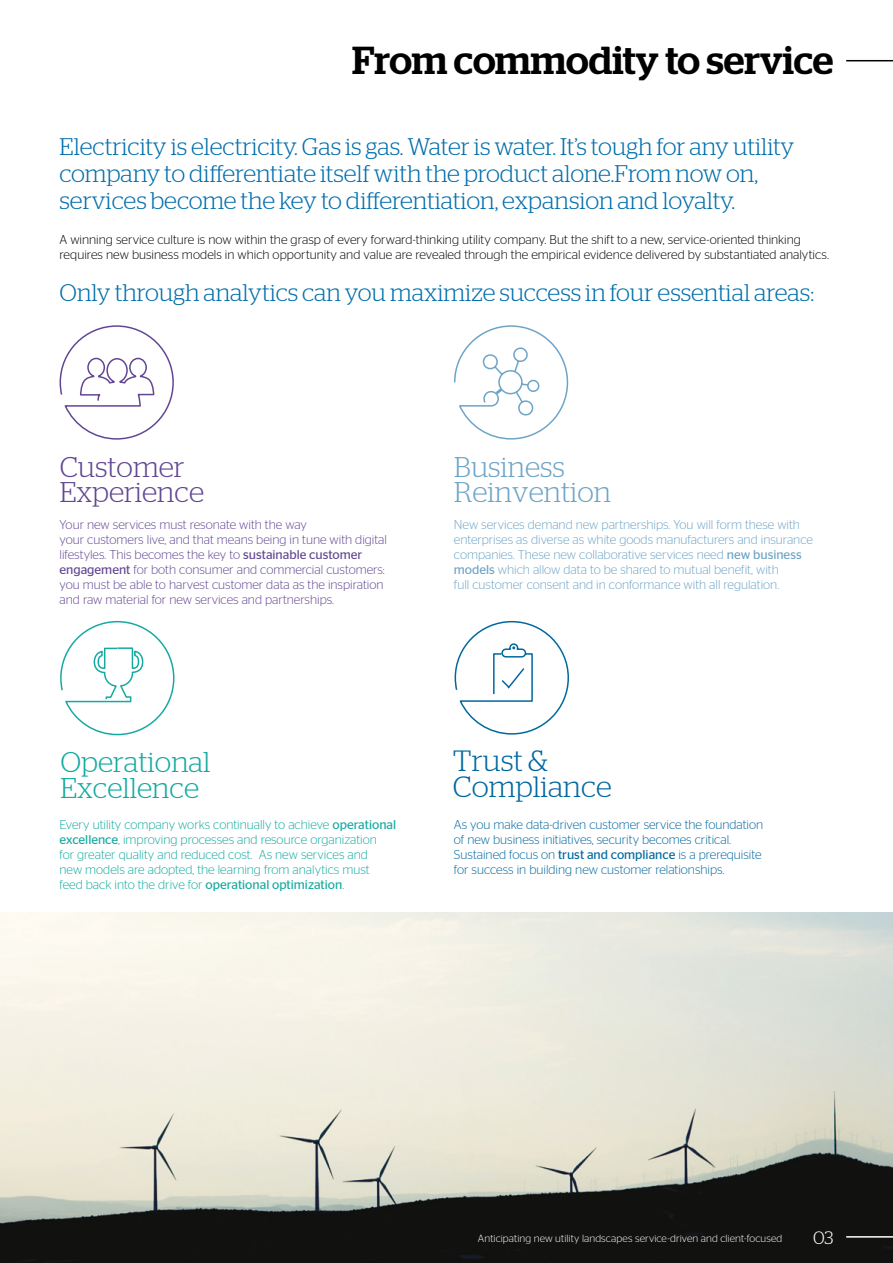
<style>
.page{position:relative;width:893px;height:1263px;background:#fff}
.page>*{position:absolute;margin:0;border:0;box-sizing:border-box;transform-origin:0 0}
.t1{font:500 39px "Stag";letter-spacing:-.005em;color:#000}
.t2{font:300 29.4px/26.1px "Stag";color:#00689f}
.t3{font:300 28.5px/25.3px "Stag";color:#15aaa1}
.t4{font:300 28.5px/25.3px "Stag";color:#6fa5c6}
.t5{font:300 28.5px/25.3px "Stag";color:#624693}
.t6{font:300 24px/27px "Stag";color:#006eab}
.t7{font:300 18px "Stag";color:#fff}
.t8{font:300 12.75px/15px "Stag Sans";color:#624693}
.t9{font:300 12.75px/15px "Stag Sans";color:#6ea4c6}
.t10{font:300 12.75px/15px "Stag Sans";color:#15aaa1}
.t11{font:300 12.75px/15px "Stag Sans";color:#000}
.t12{font:300 12.75px/15px "Stag Sans";color:#00689f}
.t13{font:300 10.5px "Stag Sans";letter-spacing:.01em;color:#fff}
.s1{font-weight:400}
</style>
<div class="page">
<svg style="left:59px;top:325px;width:115px;height:115px"></svg>
<svg style="left:454px;top:325px;width:115px;height:115px"></svg>
<svg style="left:60px;top:620px;width:115px;height:116px"></svg>
<svg style="left:454px;top:620px;width:115px;height:115px"></svg>
<img style="left:0;top:912px;width:893px;height:351px">
<hr style="left:846px;top:60px;width:47px;height:1px;background:#000">
<hr style="left:846px;top:1236px;width:47px;height:1px;background:#fff">
<h1 class="t1" style="left:352px;top:37px;width:483px">From commodity to service</h1>
<h3 class="t6" style="left:60px;top:133px;width:736px">Electricity is electricity. Gas is gas. Water is water. It’s tough for any utility company to differentiate itself with the product alone.From now on, services become the key to differentiation, expansion and loyalty.</h3>
<p class="t11" style="left:60px;top:232px;width:771px">A winning service culture is now within the grasp of every forward-thinking utility company. But the shift to a new, service-oriented thinking requires new business models in which opportunity and value are revealed through the empirical evidence delivered by substantiated analytics.</p>
<h3 class="t6" style="left:60px;top:279px;width:756px">Only through analytics can you maximize success in four essential areas:</h3>
<h3 class="t5" style="left:60px;top:454px;width:146px">Customer<br>Experience</h3>
<p class="t8" style="left:60px;top:517px;width:329px">Your new services must resonate with the way<br>your customers live, and that means being in tune with digital lifestyles. This becomes the key to <span class="s1">sustainable customer engagement</span> for both consumer and commercial customers: you must be able to harvest customer data as the inspiration and raw material for new services and partnerships.</p>
<h3 class="t4" style="left:454px;top:454px;width:158px">Business<br>Reinvention</h3>
<p class="t9" style="left:454px;top:517px;width:361px">New services demand new partnerships. You will form these with enterprises as diverse as white goods manufacturers and insurance companies. These new collaborative services need <span class="s1">new business models</span> which allow data to be shared to mutual benefit, with<br>full customer consent and in conformance with all regulation.</p>
<h2 class="t2" style="left:453px;top:747px;width:160px">Trust &amp;<br>Compliance</h2>
<h3 class="t3" style="left:60px;top:749px;width:152px">Operational<br>Excellence</h3>
<p class="t10" style="left:60px;top:816px;width:338px">Every utility company works continually to achieve <span class="s1">operational excellence</span>, improving processes and resource organization<br>for greater quality and reduced cost. As new services and<br>new models are adopted, the learning from analytics must<br>feed back into the drive for <span class="s1">operational optimization</span>.</p>
<p class="t12" style="left:454px;top:816px;width:311px">As you make data-driven customer service the foundation of new business initiatives, security becomes critical.<br>Sustained focus on <span class="s1">trust and compliance</span> is a prerequisite for success in building new customer relationships.</p>
<p class="t13" style="left:478px;top:1232px;width:306px">Anticipating new utility landscapes service-driven and client-focused</p>
<h3 class="t7" style="left:813px;top:1227px;width:22px">03</h3>
</div>
